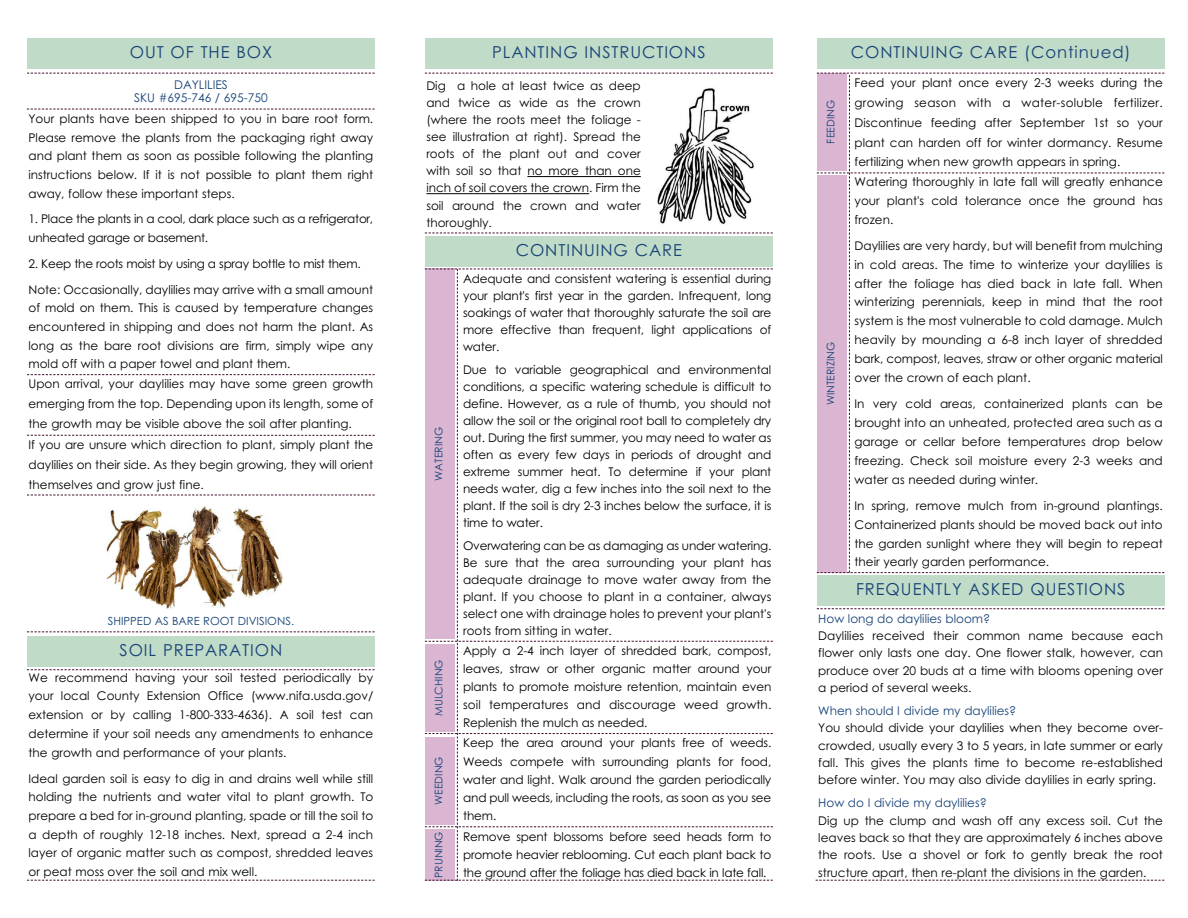
<style>
.page{position:relative;width:1188px;height:918px;background:#fff}
.page>*{position:absolute;margin:0;border:0;box-sizing:border-box;transform-origin:0 0}
.t1{font:16.5px "Century Gothic";letter-spacing:.055em;color:#184378}
.t2{font:12px/17.1px "Century Gothic";color:#000;text-align:justify}
.t3{font:12px/13.5px "Century Gothic";color:#184378;text-align:center}
.t4{font:12px/18.6px "Century Gothic";letter-spacing:-.02em;color:#000}
.t5{font:11.25px "Century Gothic";color:#184378}
.t6{font:10.5px "Century Gothic";color:#184378}
</style>
<div class="page">
<div style="left:425px;top:38px;width:348px;height:31px;background:#c0dbc7"></div>
<svg style="left:425px;top:73px;width:348px;height:1px"></svg>
<svg style="left:27px;top:73px;width:348px;height:1px"></svg>
<div style="left:817px;top:38px;width:348px;height:31px;background:#c0dbc7"></div>
<div style="left:817px;top:576px;width:348px;height:30px;background:#c0dbc7"></div>
<svg style="left:817px;top:608px;width:347px;height:1px"></svg>
<hr style="left:527px;top:176px;width:114px;height:1px;background:#000">
<hr style="left:426px;top:193px;width:163px;height:1px;background:#000">
<div style="left:425px;top:236px;width:348px;height:31px;background:#c0dbc7"></div>
<img style="left:657px;top:88px;width:97px;height:137px">
<svg style="left:27px;top:495px;width:348px;height:1px"></svg>
<svg style="left:425px;top:233px;width:348px;height:1px"></svg>
<svg style="left:27px;top:631px;width:348px;height:1px"></svg>
<svg style="left:27px;top:374px;width:348px;height:1px"></svg>
<svg style="left:27px;top:435px;width:348px;height:1px"></svg>
<svg style="left:27px;top:109px;width:348px;height:1px"></svg>
<div style="left:27px;top:38px;width:348px;height:31px;background:#c0dbc7"></div>
<img style="left:106px;top:506px;width:177px;height:103px">
<svg style="left:816px;top:880px;width:348px;height:1px"></svg>
<div style="left:27px;top:636px;width:348px;height:31px;background:#c0dbc7"></div>
<svg style="left:27px;top:669px;width:348px;height:1px"></svg>
<svg style="left:27px;top:880px;width:348px;height:1px"></svg>
<svg style="left:425px;top:269px;width:348px;height:612px"></svg>
<svg style="left:817px;top:73px;width:347px;height:500px"></svg>
<h1 class="t1" style="left:130px;top:42px;width:144px">OUT OF THE BOX</h1>
<h1 class="t1" style="left:492px;top:42px;width:215px">PLANTING INSTRUCTIONS</h1>
<h1 class="t1" style="left:851px;top:42px;width:281px">CONTINUING CARE (Continued)</h1>
<p class="t2" style="left:855px;top:73px;width:310px;line-height:19.8px">Feed your plant once every 2-3 weeks during the growing season with a water-soluble fertilizer.<br>Discontinue feeding after September 1st so your plant can harden off for winter dormancy. Resume fertilizing when new growth appears in spring.</p>
<p class="t3" style="left:134px;top:78px;width:135px">DAYLILIES<br>SKU #695-746 / 695-750</p>
<p class="t2" style="left:426px;top:77px;width:216px">Dig a hole at least twice as deep and twice as wide as the crown (where the roots meet the foliage - see illustration at right). Spread the roots of the plant out and cover with soil so that no more than one inch of soil covers the crown. Firm the soil around the crown and water thoroughly.</p>
<p class="t6" style="left:825px;top:144px;width:45px;rotate:-90deg">FEEDING</p>
<p class="t2" style="left:28px;top:110px;width:346px;line-height:18.6px">Your plants have been shipped to you in bare root form.<br>Please remove the plants from the packaging right away and plant them as soon as possible following the planting instructions below. If it is not possible to plant them right away, follow these important steps.</p>
<p class="t4" style="left:29px;top:210px;width:346px">1. Place the plants in a cool, dark place such as a refrigerator, unheated garage or basement.</p>
<p class="t2" style="left:29px;top:251px;width:346px;line-height:26px">2. Keep the roots moist by using a spray bottle to mist them.<br>Note: Occasionally, daylilies may arrive with a small amount</p>
<p class="t2" style="left:29px;top:299px;width:346px;line-height:18.6px">of mold on them. This is caused by temperature changes encountered in shipping and does not harm the plant. As long as the bare root divisions are firm, simply wipe any mold off with a paper towel and plant them.</p>
<p class="t2" style="left:855px;top:172px;width:310px;line-height:18.9px">Watering thoroughly in late fall will greatly enhance your plant's cold tolerance once the ground has frozen.</p>
<p class="t2" style="left:855px;top:236px;width:310px;line-height:18.9px">Daylilies are very hardy, but will benefit from mulching in cold areas. The time to winterize your daylilies is after the foliage has died back in late fall. When winterizing perennials, keep in mind that the root system is the most vulnerable to cold damage. Mulch heavily by mounding a 6-8 inch layer of shredded bark, compost, leaves, straw or other organic material over the crown of each plant.</p>
<p class="t2" style="left:855px;top:395px;width:310px;line-height:18.9px">In very cold areas, containerized plants can be brought into an unheated, protected area such as a garage or cellar before temperatures drop below freezing. Check soil moisture every 2-3 weeks and water as needed during winter.</p>
<p class="t2" style="left:855px;top:496px;width:310px;line-height:18.9px">In spring, remove mulch from in-ground plantings.<br>Containerized plants should be moved back out into the garden sunlight where they will begin to repeat their yearly garden performance.</p>
<h1 class="t1" style="left:516px;top:241px;width:168px">CONTINUING CARE</h1>
<p class="t2" style="left:463px;top:270px;width:310px">Adequate and consistent watering is essential during your plant's first year in the garden. Infrequent, long soakings of water that thoroughly saturate the soil are more effective than frequent, light applications of water.</p>
<p class="t2" style="left:463px;top:361px;width:310px">Due to variable geographical and environmental conditions, a specific watering schedule is difficult to define. However, as a rule of thumb, you should not allow the soil or the original root ball to completely dry out. During the first summer, you may need to water as often as every few days in periods of drought and extreme summer heat. To determine if your plant needs water, dig a few inches into the soil next to the plant. If the soil is dry 2-3 inches below the surface, it is time to water.</p>
<p class="t2" style="left:463px;top:537px;width:310px">Overwatering can be as damaging as under watering.<br>Be sure that the area surrounding your plant has adequate drainage to move water away from the plant. If you choose to plant in a container, always select one with drainage holes to prevent your plant's roots from sitting in water.</p>
<p class="t6" style="left:825px;top:405px;width:65px;rotate:-90deg">WINTERIZING</p>
<p class="t2" style="left:28px;top:374px;width:346px;line-height:19.8px">Upon arrival, your daylilies may have some green growth emerging from the top. Depending upon its length, some of the growth may be visible above the soil after planting.</p>
<p class="t2" style="left:29px;top:435px;width:346px;line-height:19.8px">If you are unsure which direction to plant, simply plant the daylilies on their side. As they begin growing, they will orient themselves and grow just fine.</p>
<p class="t6" style="left:433px;top:481px;width:55px;rotate:-90deg">WATERING</p>
<h1 class="t1" style="left:856px;top:580px;width:271px">FREQUENTLY ASKED QUESTIONS</h1>
<p class="t5" style="left:108px;top:615px;width:188px">SHIPPED AS BARE ROOT DIVISIONS.</p>
<p class="t3" style="left:818px;top:612px;width:173px">How long do daylilies bloom?</p>
<p class="t2" style="left:818px;top:627px;width:346px">Daylilies received their common name because each flower only lasts one day. One flower stalk, however, can produce over 20 buds at a time with blooms opening over a period of several weeks.</p>
<p class="t3" style="left:818px;top:704px;width:200px">When should I divide my daylilies?</p>
<p class="t2" style="left:818px;top:719px;width:346px">You should divide your daylilies when they become over&shy;crowded, usually every 3 to 5 years, in late summer or early fall. This gives the plants time to become re-established before winter. You may also divide daylilies in early spring.</p>
<p class="t3" style="left:818px;top:796px;width:170px">How do I divide my daylilies?</p>
<p class="t2" style="left:818px;top:812px;width:346px">Dig up the clump and wash off any excess soil. Cut the leaves back so that they are approximately 6 inches above the roots. Use a shovel or fork to gently break the root structure apart, then re-plant the divisions in the garden.</p>
<h1 class="t1" style="left:120px;top:640px;width:164px">SOIL PREPARATION</h1>
<p class="t2" style="left:28px;top:668px;width:346px;line-height:18.8px">We recommend having your soil tested periodically by your local County Extension Office (www.nifa.usda.gov/ extension or by calling 1-800-333-4636). A soil test can determine if your soil needs any amendments to enhance the growth and performance of your plants.</p>
<p class="t2" style="left:29px;top:769px;width:346px;line-height:18.8px">Ideal garden soil is easy to dig in and drains well while still holding the nutrients and water vital to plant growth. To prepare a bed for in-ground planting, spade or till the soil to a depth of roughly 12-18 inches. Next, spread a 2-4 inch layer of organic matter such as compost, shredded leaves or peat moss over the soil and mix well.</p>
<p class="t2" style="left:463px;top:641px;width:310px;line-height:18.1px">Apply a 2-4 inch layer of shredded bark, compost, leaves, straw or other organic matter around your plants to promote moisture retention, maintain even soil temperatures and discourage weed growth.<br>Replenish the mulch as needed.</p>
<p class="t6" style="left:433px;top:716px;width:58px;rotate:-90deg">MULCHING</p>
<p class="t2" style="left:463px;top:734px;width:310px;line-height:18.3px">Keep the area around your plants free of weeds.<br>Weeds compete with surrounding plants for food, water and light. Walk around the garden periodically and pull weeds, including the roots, as soon as you see them.</p>
<p class="t6" style="left:433px;top:805px;width:50px;rotate:-90deg">WEEDING</p>
<p class="t6" style="left:433px;top:878px;width:48px;rotate:-90deg">PRUNING</p>
<p class="t2" style="left:463px;top:828px;width:310px;line-height:18px">Remove spent blossoms before seed heads form to promote heavier reblooming. Cut each plant back to the ground after the foliage has died back in late fall.</p>
</div>
